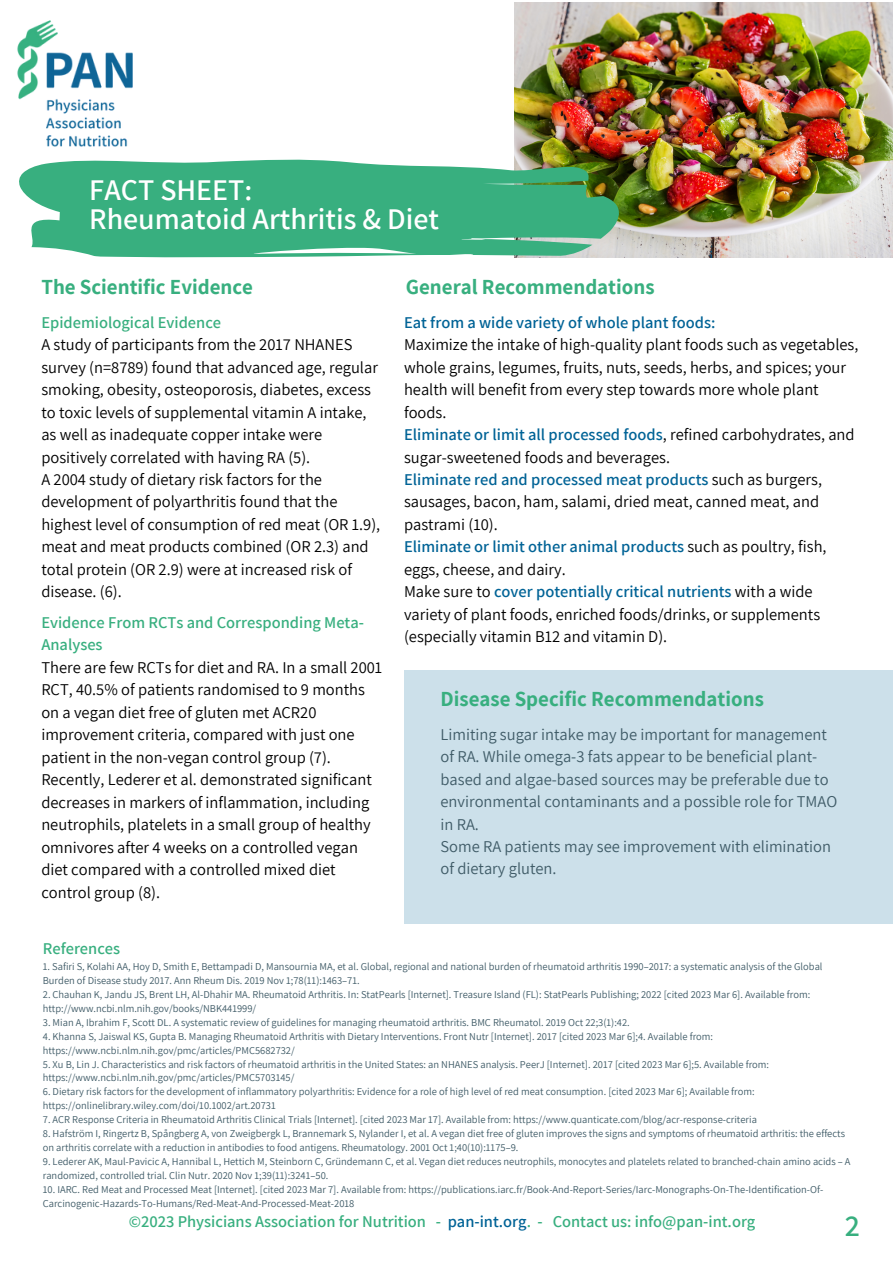
<style>
.page{position:relative;width:893px;height:1264px;background:#fff}
.page>*{position:absolute;margin:0;border:0;box-sizing:border-box;transform-origin:0 0}
.t1{font:600 30px/29.2px "Assistant";color:#fff}
.t2{font:600 30px "Assistant";color:#38af7f}
.t3{font:700 21px "Assistant";color:#38af7f}
.t4{font:16.5px/22.5px "Assistant";color:#000}
.t5{font:16.5px/22.5px "Assistant";color:#3f5b67}
.t6{font:600 16.5px/22.5px "Assistant";color:#38af7f}
.t7{font:600 16.5px "Assistant";color:#006396}
.t8{font:10.5px/14px "Assistant";color:#3f5b67}
.s1{font-weight:600;color:#006396}
.s2{color:#006396}
</style>
<div class="page">
<div style="left:404px;top:670px;width:488px;height:253px;background:#cce0ea"></div>
<img style="left:17px;top:20px;width:116px;height:105px">
<img style="left:514px;top:2px;width:378px;height:255px">
<svg style="left:19px;top:125px;width:608px;height:133px;fill:#38af7f"></svg>
<h1 class="t1" style="left:89px;top:174px;width:351px">FACT SHEET:<br>Rheumatoid Arthritis &amp; Diet</h1>
<h2 class="t3" style="left:41px;top:273px;width:213px">The Scientific Evidence</h2>
<h3 class="t6" style="left:41px;top:310px;width:181px">Epidemiological Evidence</h3>
<p class="t4" style="left:41px;top:333px;width:340px">A study of participants from the 2017 NHANES survey (n=8789) found that advanced age, regular smoking, obesity, osteoporosis, diabetes, excess to toxic levels of supplemental vitamin A intake, as well as inadequate copper intake were positively correlated with having RA (5).<br>A 2004 study of dietary risk factors for the development of polyarthritis found that the highest level of consumption of red meat (OR 1.9), meat and meat products combined (OR 2.3) and total protein (OR 2.9) were at increased risk of disease. (6).</p>
<h3 class="t6" style="left:41px;top:610px;width:324px">Evidence From RCTs and Corresponding Meta-<br>Analyses</h3>
<p class="t4" style="left:41px;top:655px;width:342px">There are few RCTs for diet and RA. In a small 2001<br>RCT, 40.5% of patients randomised to 9 months on a vegan diet free of gluten met ACR20 improvement criteria, compared with just one patient in the non-vegan control group (7).<br>Recently, Lederer et al. demonstrated significant decreases in markers of inflammation, including neutrophils, platelets in a small group of healthy omnivores after 4 weeks on a controlled vegan diet compared with a controlled mixed diet control group (8).</p>
<h2 class="t3" style="left:406px;top:273px;width:250px">General Recommendations</h2>
<h3 class="t7" style="left:404px;top:311px;width:313px">Eat from a wide variety of whole plant foods:</h3>
<p class="t4" style="left:404px;top:333px;width:456px">Maximize the intake of high-quality plant foods such as vegetables, whole grains, legumes, fruits, nuts, seeds, herbs, and spices; your health will benefit from every step towards more whole plant foods.<br><span class="s1">Eliminate or limit all processed foods</span>, refined carbohydrates, and sugar-sweetened foods and beverages.<br><span class="s1">Eliminate red and processed meat products</span> such as burgers, sausages, bacon, ham, salami, dried meat, canned meat, and pastrami (10).<br><span class="s1">Eliminate or limit other animal products</span> such as poultry, fish, eggs, cheese, and dairy.<br>Make sure to <span class="s1">cover potentially critical nutrients</span> with a wide variety of plant foods, enriched foods/drinks, or supplements (especially vitamin B12 and vitamin D).</p>
<h2 class="t3" style="left:440px;top:684px;width:325px">Disease Specific Recommendations</h2>
<p class="t5" style="left:440px;top:722px;width:398px">Limiting sugar intake may be important for management of RA. While omega-3 fats appear to be beneficial plant&shy;based and algae-based sources may be preferable due to environmental contaminants and a possible role for TMAO in RA.<br>Some RA patients may see improvement with elimination of dietary gluten.</p>
<h3 class="t6" style="left:43px;top:936px;width:79px">References</h3>
<p class="t8" style="left:43px;top:958px;width:781px">1. Safiri S, Kolahi AA, Hoy D, Smith E, Bettampadi D, Mansournia MA, et al. Global, regional and national burden of rheumatoid arthritis 1990–2017: a systematic analysis of the Global<br>Burden of Disease study 2017. Ann Rheum Dis. 2019 Nov 1;78(11):1463–71.</p>
<p class="t8" style="left:43px;top:986px;width:768px">2. Chauhan K, Jandu JS, Brent LH, Al-Dhahir MA. Rheumatoid Arthritis. In: StatPearls [Internet]. Treasure Island (FL): StatPearls Publishing; 2022 [cited 2023 Mar 6]. Available from: http://www.ncbi.nlm.nih.gov/books/NBK441999/</p>
<p class="t8" style="left:43px;top:1014px;width:588px">3. Mian A, Ibrahim F, Scott DL. A systematic review of guidelines for managing rheumatoid arthritis. BMC Rheumatol. 2019 Oct 22;3(1):42.</p>
<p class="t8" style="left:43px;top:1028px;width:671px">4. Khanna S, Jaiswal KS, Gupta B. Managing Rheumatoid Arthritis with Dietary Interventions. Front Nutr [Internet]. 2017 [cited 2023 Mar 6];4. Available from: https://www.ncbi.nlm.nih.gov/pmc/articles/PMC5682732/</p>
<p class="t8" style="left:43px;top:1056px;width:727px">5. Xu B, Lin J. Characteristics and risk factors of rheumatoid arthritis in the United States: an NHANES analysis. PeerJ [Internet]. 2017 [cited 2023 Mar 6];5. Available from: https://www.ncbi.nlm.nih.gov/pmc/articles/PMC5703145/</p>
<p class="t8" style="left:43px;top:1084px;width:713px">6. Dietary risk factors for the development of inflammatory polyarthritis: Evidence for a role of high level of red meat consumption. [cited 2023 Mar 6]; Available from: https://onlinelibrary.wiley.com/doi/10.1002/art.20731</p>
<p class="t8" style="left:43px;top:1112px;width:715px">7. ACR Response Criteria in Rheumatoid Arthritis Clinical Trials [Internet]. [cited 2023 Mar 17]. Available from: https://www.quanticate.com/blog/acr-response-criteria</p>
<p class="t8" style="left:43px;top:1126px;width:803px">8. Hafström I, Ringertz B, Spångberg A, von Zweigbergk L, Brannemark S, Nylander I, et al. A vegan diet free of gluten improves the signs and symptoms of rheumatoid arthritis: the effects on arthritis correlate with a reduction in antibodies to food antigens. Rheumatology. 2001 Oct 1;40(10):1175–9.</p>
<p class="t8" style="left:43px;top:1154px;width:809px">9. Lederer AK, Maul-Pavicic A, Hannibal L, Hettich M, Steinborn C, Gründemann C, et al. Vegan diet reduces neutrophils, monocytes and platelets related to branched-chain amino acids – A randomized, controlled trial. Clin Nutr. 2020 Nov 1;39(11):3241–50.</p>
<p class="t8" style="left:43px;top:1182px;width:782px">10. IARC. Red Meat and Processed Meat [Internet]. [cited 2023 Mar 7]. Available from: https://publications.iarc.fr/Book-And-Report-Series/Iarc-Monographs-On-The-Identification-Of-<br>Carcinogenic-Hazards-To-Humans/Red-Meat-And-Processed-Meat-2018</p>
<h3 class="t6" style="left:129px;top:1209px;width:628px">©2023 Physicians Association for Nutrition - <span class="s2">pan-int.org</span>. - Contact us: info@pan-int.org</h3>
<h1 class="t2" style="left:844px;top:1205px;width:17px">2</h1>
</div>
